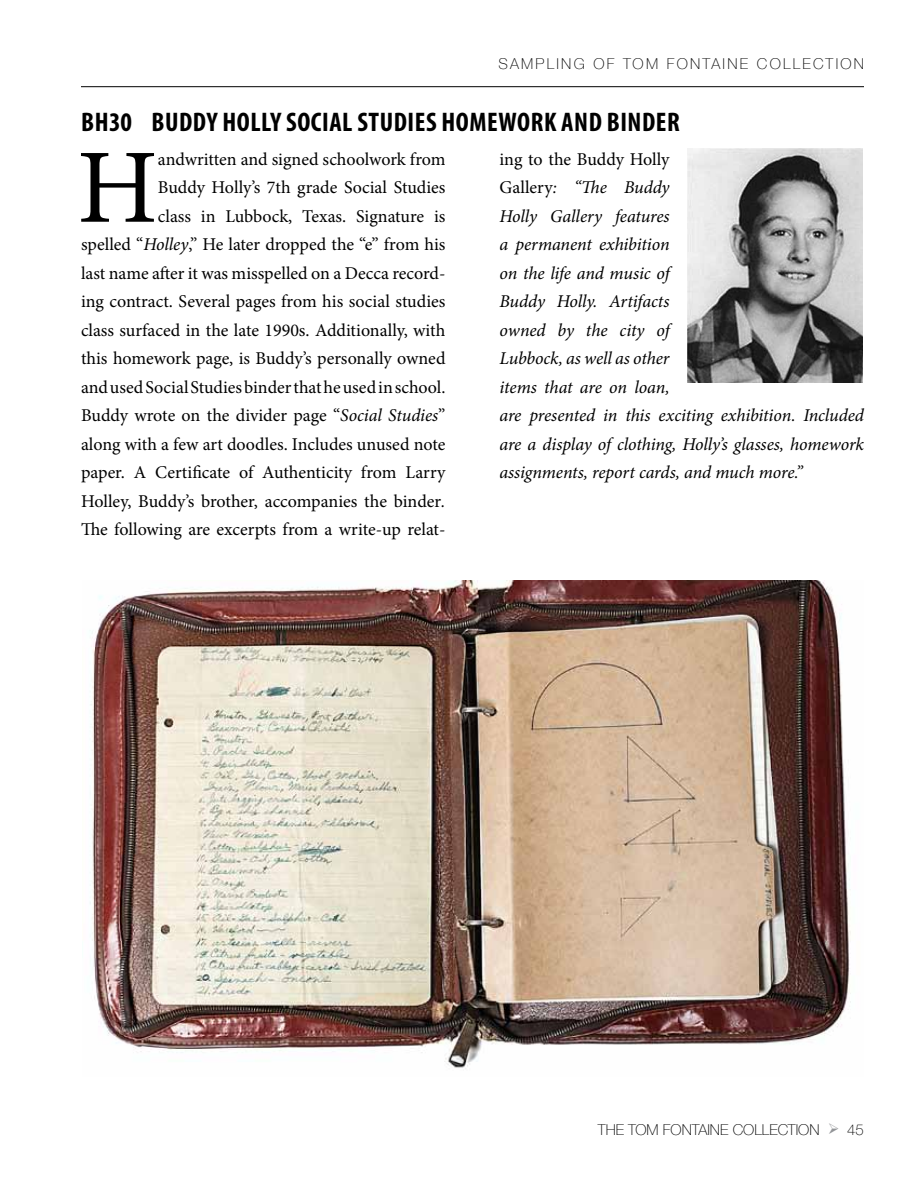
<style>
.page{position:relative;width:918px;height:1188px;background:#fff}
.page>*{position:absolute;margin:0;border:0;box-sizing:border-box;transform-origin:0 0}
.t1{font:105.75px "Minion Pro";color:#000}
.t2{font:700 condensed 27px "Myriad Pro";letter-spacing:.02em;color:#000}
.t3{font:18px/28.5px "Minion Pro";color:#000;text-align:right}
.t4{font:italic 18px/28.5px "Minion Pro";letter-spacing:-.01em;color:#000}
.t5{font:100 15px "Helvetica Neue";letter-spacing:.15em;color:#000}
.t6{font:100 15px "Helvetica Neue";color:#000}
.s1{font-style:italic}
.s2{font-style:normal}
.s3{color:#939598}
</style>
<div class="page">
<hr style="left:81px;top:86px;width:783px;height:1px;background:#000">
<img style="left:688px;top:148px;width:174px;height:234px">
<img style="left:90px;top:580px;width:761px;height:489px">
<p class="t5" style="left:498px;top:52px;width:367px">SAMPLING OF TOM FONTAINE COLLECTION</p>
<h2 class="t2" style="left:81px;top:105px;width:154px">BH30 BUDDY HOLL</h2>
<h2 class="t2" style="left:271px;top:105px;width:411px">Y SOCIAL STU DIES HOMEWORK AND BINDER</h2>
<h1 class="t1" style="left:77px;top:117px;width:82px">H</h1>
<p class="t3" style="left:81px;top:145px;width:366px">andwritten and signed schoolwork from<br>Buddy Holly’s 7th grade Social Studies<br>class in Lubbock, Texas. Signature is<br>spelled “<span class="s1">Holley</span>,” He later dropped the “e” from his last name after it was misspelled on a Decca record&shy;ing contract. Several pages from his social studies class surfaced in the late 1990s. Additionally, with this homework page, is Buddy’s personally owned and used Social Studies binder that he used in school.<br>Buddy wrote on the divider page “<span class="s1">Social Studies</span>” along with a few art doodles. Includes unused note paper. A Certificate of Authenticity from Larry Holley, Buddy’s brother, accompanies the binder<span class="s1">.<br></span>The following are excerpts from a write-up relat-</p>
<p class="t4" style="left:500px;top:145px;width:366px"><span class="s2">ing to the Buddy Holly<br>Gallery</span>: “The Buddy<br>Holly Gallery features<br>a permanent exhibition<br>on the life and music of<br>Buddy Holly. Artifacts<br>owned by the city of<br>Lubbock, as well as other<br>items that are on loan,<br>are presented in this exciting exhibition. Included are a display of clothing, Holly’s glasses, homework assignments, report cards, and much more.”</p>
<p class="t6" style="left:598px;top:1118px;width:268px">THE TOM FONTAINE COLLECTION <span class="s3">➢</span> 45</p>
</div>
